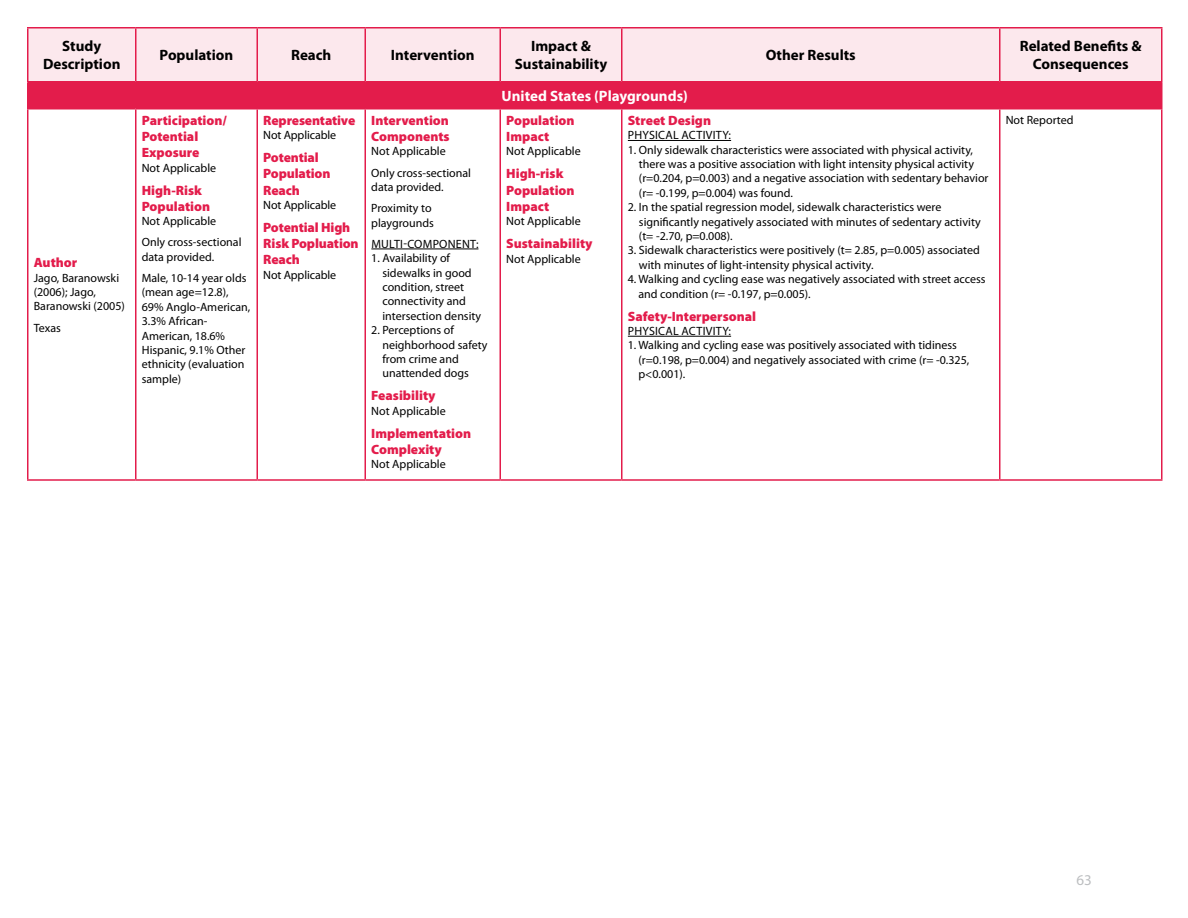
<style>
.page{position:relative;width:1188px;height:918px;background:#fff}
.page>*{position:absolute;margin:0;border:0;box-sizing:border-box;transform-origin:0 0}
.t1{font:700 15px/18px "Myriad Pro";color:#000;text-align:center}
.t2{font:700 15px "Myriad Pro";color:#fff}
.t3{font:15px "Myriad Pro";color:#bcbec0}
.t4{font:900 13.5px/16.2px "Myriad Pro";color:#e31c4b}
.t5{font:12px/14.4px "Myriad Pro";color:#000}
</style>
<div class="page">
<div style="left:28px;top:28px;width:1133px;height:53px;background:#fce8ed"></div>
<div style="left:28px;top:82px;width:1134px;height:27px;background:#e31c4b"></div>
<svg style="left:28px;top:110px;width:973px;height:369px"></svg>
<div style="left:136px;top:109px;width:121px;height:371px;background:#fff"></div>
<hr style="left:27px;top:28px;width:1px;height:53px;background:#e31c4b">
<hr style="left:27px;top:27px;width:109px;height:1px;background:#e31c4b">
<hr style="left:27px;top:479px;width:109px;height:2px;background:#e31c4b">
<hr style="left:135px;top:28px;width:1px;height:53px;background:#e31c4b">
<hr style="left:136px;top:27px;width:121px;height:1px;background:#e31c4b">
<hr style="left:136px;top:479px;width:121px;height:2px;background:#e31c4b">
<hr style="left:256px;top:28px;width:2px;height:53px;background:#e31c4b">
<hr style="left:257px;top:27px;width:108px;height:1px;background:#e31c4b">
<hr style="left:257px;top:479px;width:108px;height:2px;background:#e31c4b">
<hr style="left:364px;top:28px;width:2px;height:53px;background:#e31c4b">
<hr style="left:365px;top:27px;width:135px;height:1px;background:#e31c4b">
<hr style="left:365px;top:479px;width:135px;height:2px;background:#e31c4b">
<hr style="left:500px;top:28px;width:1px;height:53px;background:#e31c4b">
<hr style="left:500px;top:27px;width:122px;height:1px;background:#e31c4b">
<hr style="left:500px;top:479px;width:122px;height:2px;background:#e31c4b">
<hr style="left:621px;top:28px;width:1px;height:53px;background:#e31c4b">
<hr style="left:622px;top:27px;width:378px;height:1px;background:#e31c4b">
<hr style="left:622px;top:479px;width:378px;height:2px;background:#e31c4b">
<hr style="left:999px;top:28px;width:1px;height:53px;background:#e31c4b">
<hr style="left:1000px;top:27px;width:162px;height:1px;background:#e31c4b">
<hr style="left:1000px;top:479px;width:162px;height:2px;background:#e31c4b">
<hr style="left:1161px;top:28px;width:1px;height:53px;background:#e31c4b">
<svg style="left:27px;top:82px;width:1px;height:26px"></svg>
<hr style="left:27px;top:110px;width:1px;height:369px;background:#e31c4b">
<hr style="left:27px;top:81px;width:109px;height:1px;background:#e31c4b">
<hr style="left:27px;top:108px;width:109px;height:2px;background:#e31c4b">
<hr style="left:135px;top:110px;width:1px;height:369px;background:#e31c4b">
<hr style="left:136px;top:81px;width:121px;height:1px;background:#e31c4b">
<hr style="left:136px;top:108px;width:121px;height:2px;background:#e31c4b">
<hr style="left:256px;top:110px;width:2px;height:369px;background:#e31c4b">
<hr style="left:257px;top:81px;width:108px;height:1px;background:#e31c4b">
<hr style="left:257px;top:108px;width:108px;height:2px;background:#e31c4b">
<hr style="left:364px;top:110px;width:2px;height:369px;background:#e31c4b">
<hr style="left:365px;top:81px;width:135px;height:1px;background:#e31c4b">
<hr style="left:365px;top:108px;width:135px;height:2px;background:#e31c4b">
<hr style="left:500px;top:110px;width:1px;height:369px;background:#e31c4b">
<hr style="left:500px;top:81px;width:122px;height:1px;background:#e31c4b">
<hr style="left:500px;top:108px;width:122px;height:2px;background:#e31c4b">
<hr style="left:621px;top:110px;width:1px;height:369px;background:#e31c4b">
<hr style="left:622px;top:81px;width:378px;height:1px;background:#e31c4b">
<hr style="left:622px;top:108px;width:378px;height:2px;background:#e31c4b">
<hr style="left:999px;top:110px;width:1px;height:369px;background:#e31c4b">
<hr style="left:1000px;top:81px;width:162px;height:1px;background:#e31c4b">
<hr style="left:1000px;top:108px;width:162px;height:2px;background:#e31c4b">
<hr style="left:1161px;top:110px;width:1px;height:369px;background:#e31c4b">
<hr style="left:371px;top:249px;width:107px;height:1px;background:#000">
<hr style="left:628px;top:140px;width:103px;height:1px;background:#000">
<hr style="left:628px;top:336px;width:103px;height:1px;background:#000">
<p class="t1" style="left:43px;top:37px;width:79px">Study<br>Description</p>
<p class="t1" style="left:160px;top:46px;width:75px">Population</p>
<p class="t1" style="left:291px;top:46px;width:42px">Reach</p>
<p class="t1" style="left:391px;top:46px;width:85px">Intervention</p>
<p class="t1" style="left:515px;top:37px;width:94px">Impact &amp;<br>Sustainability</p>
<p class="t1" style="left:766px;top:46px;width:92px">Other Results</p>
<p class="t1" style="left:1020px;top:37px;width:123px">Related Benefits &amp;<br>Consequences</p>
<p class="t2" style="left:502px;top:86px;width:188px">United States (Playgrounds)</p>
<p class="t4" style="left:34px;top:254px;width:45px">Author</p>
<p class="t5" style="left:34px;top:270px;width:93px">Jago, Baranowski (2006); Jago,<br>Baranowski (2005)</p>
<p class="t5" style="left:34px;top:320px;width:29px">Texas</p>
<p class="t4" style="left:142px;top:112px;width:87px">Participation/<br>Potential<br>Exposure</p>
<p class="t5" style="left:142px;top:160px;width:76px">Not Applicable</p>
<p class="t4" style="left:142px;top:181px;width:70px">High-Risk<br>Population</p>
<p class="t5" style="left:142px;top:210px;width:101px;line-height:21.1px">Not Applicable<br>Only cross-sectional</p>
<p class="t5" style="left:142px;top:246px;width:106px;line-height:21.1px">data provided.<br>Male, 10-14 year olds</p>
<p class="t5" style="left:142px;top:285px;width:110px">(mean age=12.8),<br>69% Anglo-American,<br>3.3% African-<br>American, 18.6%<br>Hispanic, 9.1% Other ethnicity (evaluation sample)</p>
<p class="t4" style="left:263px;top:112px;width:94px">Representative</p>
<p class="t5" style="left:263px;top:128px;width:74px">Not Applicable</p>
<p class="t4" style="left:263px;top:149px;width:69px">Potential<br>Population<br>Reach</p>
<p class="t5" style="left:263px;top:198px;width:74px">Not Applicable</p>
<p class="t4" style="left:263px;top:219px;width:97px">Potential High<br>Risk Popluation<br>Reach</p>
<p class="t5" style="left:263px;top:267px;width:74px">Not Applicable</p>
<p class="t4" style="left:371px;top:112px;width:80px">Intervention<br>Components</p>
<p class="t5" style="left:371px;top:141px;width:101px;line-height:21.1px">Not Applicable<br>Only cross-sectional</p>
<p class="t5" style="left:371px;top:176px;width:74px;line-height:21.1px">data provided.<br>Proximity to</p>
<p class="t5" style="left:371px;top:212px;width:64px;line-height:21.1px">playgrounds<br>Multi-component</p>
<p class="t5" style="left:476px;top:236px;width:4px">:</p>
<p class="t5" style="left:382px;top:251px;width:100px;text-indent:-11px">1. Availability of sidewalks in good condition, street connectivity and intersection density</p>
<p class="t5" style="left:382px;top:323px;width:107px;text-indent:-11px">2. Perceptions of neighborhood safety from crime and unattended dogs</p>
<p class="t4" style="left:371px;top:387px;width:66px">Feasibility</p>
<p class="t5" style="left:371px;top:403px;width:76px">Not Applicable</p>
<p class="t4" style="left:371px;top:424px;width:101px">Implementation<br>Complexity</p>
<p class="t5" style="left:371px;top:457px;width:76px">Not Applicable</p>
<p class="t4" style="left:506px;top:112px;width:70px">Population<br>Impact</p>
<p class="t5" style="left:506px;top:144px;width:76px">Not Applicable</p>
<p class="t4" style="left:506px;top:165px;width:70px">High-risk<br>Population<br>Impact</p>
<p class="t5" style="left:506px;top:214px;width:76px">Not Applicable</p>
<p class="t4" style="left:506px;top:235px;width:88px">Sustainability</p>
<p class="t5" style="left:506px;top:251px;width:76px">Not Applicable</p>
<p class="t4" style="left:628px;top:112px;width:85px">Street Design</p>
<p class="t5" style="left:628px;top:128px;width:28px">Physica</p>
<p class="t5" style="left:673px;top:128px;width:59px">l Acti vity:</p>
<p class="t5" style="left:639px;top:142px;width:351px;text-indent:-11px">1. Only sidewalk characteristics were associated with physical activity, there was a positive association with light intensity physical activity (r=0.204, p=0.003) and a negative association with sedentary behavior (r= -0.199, p=0.004) was found.</p>
<p class="t5" style="left:639px;top:200px;width:343px;text-indent:-11px">2. In the spatial regression model, sidewalk characteristics were significantly negatively associated with minutes of sedentary activity (t= -2.70, p=0.008).</p>
<p class="t5" style="left:639px;top:243px;width:343px;text-indent:-11px">3. Sidewalk characteristics were positively (t= 2.85, p=0.005) associated with minutes of light-intensity physical activity.</p>
<p class="t5" style="left:639px;top:272px;width:349px;text-indent:-11px">4. Walking and cycling ease was negatively associated with street access and condition (r= -0.197, p=0.005).</p>
<p class="t4" style="left:628px;top:307px;width:130px">Safety-Interpersonal</p>
<p class="t5" style="left:628px;top:324px;width:28px">Physica</p>
<p class="t5" style="left:673px;top:324px;width:16px">l acti</p>
<p class="t5" style="left:706px;top:324px;width:27px">vity:</p>
<p class="t5" style="left:639px;top:338px;width:332px;text-indent:-11px">1. Walking and cycling ease was positively associated with tidiness (r=0.198, p=0.004) and negatively associated with crime (r= -0.325, p&lt;0.001).</p>
<p class="t5" style="left:1006px;top:112px;width:69px">Not Reported</p>
<p class="t3" style="left:1077px;top:871px;width:17px">63</p>
</div>
